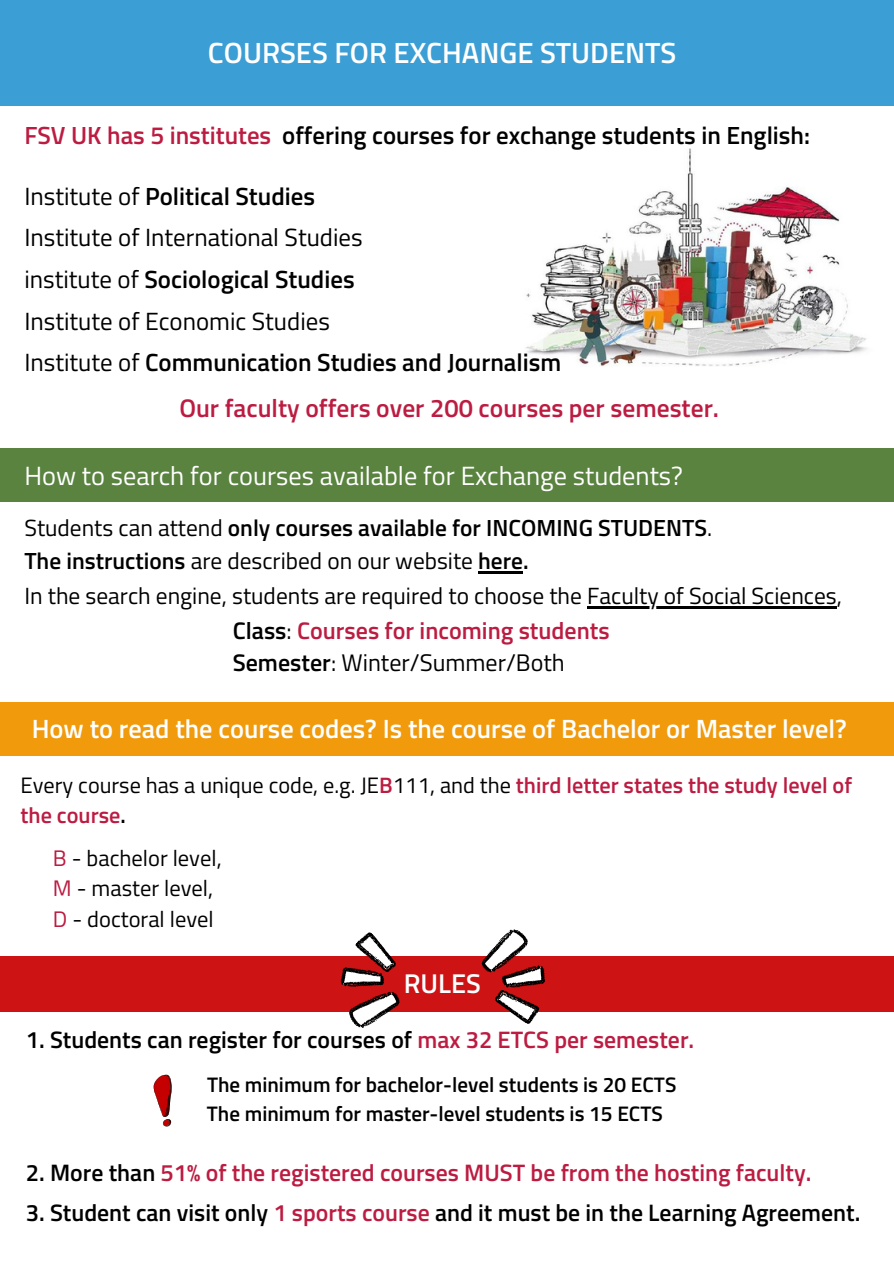
<style>
.page{position:relative;width:894px;height:1264px;background:#fff}
.page>*{position:absolute;margin:0;border:0;box-sizing:border-box;transform-origin:0 0}
.t1{font:600 29.25px "Titillium Web";color:#fff}
.t2{font:600 27.15px "Titillium Web";color:#fff}
.t3{font:600 26.4px "Titillium Web";color:#fff}
.t4{font:26.4px "Titillium Web";color:#fff}
.t5{font:600 25.5px "Titillium Web";color:#bc1c41}
.t6{font:24.9px/41.7px "Titillium Web";color:#000}
.t7{font:600 24.75px "Titillium Web";color:#000}
.t8{font:600 24px/32.7px "Titillium Web";color:#bc1c41}
.t9{font:600 23.7px "Titillium Web";color:#000}
.t10{font:600 23.7px "Titillium Web";color:#bc1c41}
.t11{font:23.4px/34.3px "Titillium Web";color:#000}
.t12{font:22.5px/30.3px "Titillium Web";color:#000}
.t13{font:22.2px/30.3px "Titillium Web";color:#000}
.t14{font:600 21px/29.2px "Titillium Web";color:#000}
.s1{color:#bc1c41}
.s2{font-weight:600}
.s3{color:#000}
.s4{font-weight:400;color:#000}
.s5{font-weight:600;color:#bc1c41}
</style>
<div class="page">
<img style="left:526px;top:148px;width:341px;height:219px">
<div style="left:0;top:448px;width:893px;height:54px;background:#59833f"></div>
<hr style="left:478px;top:571px;width:45px;height:3px;background:#000">
<hr style="left:587px;top:606px;width:249px;height:3px;background:#000">
<div style="left:0;top:0;width:893px;height:106px;background:#3b9ed4"></div>
<div style="left:0;top:702px;width:893px;height:53px;background:#f09a0c"></div>
<div style="left:0;top:956px;width:893px;height:55px;background:#cd1314"></div>
<svg style="left:154px;top:1074px;width:17px;height:52px"></svg>
<svg style="left:466px;top:929px;width:97px;height:95px"></svg>
<svg style="left:316px;top:932px;width:107px;height:96px"></svg>
<p class="t1" style="left:208px;top:30px;width:470px">COURSES FOR EXCHANGE STUDENTS</p>
<p class="t7" style="left:24px;top:116px;width:786px"><span class="s1">FSV UK has 5 institutes</span> offering courses for exchange students in English:</p>
<p class="t6" style="left:24px;top:175px;width:538px">Institute of <span class="s2">Political Studies<br></span>Institute of International Studies<br>institute of <span class="s2">Sociological Studies<br></span>Institute of Economic Studies<br>Institute of <span class="s2">Communication Studies and Journalism</span></p>
<p class="t5" style="left:179px;top:388px;width:541px">Our faculty offers over 200 courses per semester.</p>
<p class="t4" style="left:24px;top:455px;width:660px">How to search for courses available for Exchange students?</p>
<p class="t11" style="left:24px;top:510px;width:819px">Students can attend <span class="s2">only courses available for INCOMING STUDENTS</span>.<br><span class="s2">The instructions</span> are described on our website <span class="s2">here.<br></span>In the search engine, students are required to choose the Faculty of Social Sciences,</p>
<p class="t8" style="left:233px;top:613px;width:378px"><span class="s3">Class</span><span class="s4">:</span> Courses for incoming students<br><span class="s3">Semester</span><span class="s4">: Winter/Summer/Both</span></p>
<p class="t3" style="left:32px;top:708px;width:816px">How to read the course codes? Is the course of Bachelor or Master level?</p>
<p class="t13" style="left:21px;top:769px;width:832px">Every course has a unique code, e.g. JE<span class="s5">B</span>111, and the <span class="s5">third letter states the study level of the course</span><span class="s2">.</span></p>
<p class="t12" style="left:53px;top:842px;width:170px"><span class="s1">B</span> - bachelor level,<br><span class="s1">M</span> - master level,<br><span class="s1">D</span> - doctoral level</p>
<p class="t2" style="left:403px;top:962px;width:79px">RULES</p>
<p class="t9" style="left:26px;top:1021px;width:669px">1. Students can register for courses of <span class="s1">max 32 ETCS per semester.</span></p>
<p class="t14" style="left:207px;top:1069px;width:471px">The minimum for bachelor-level students is 20 ECTS<br>The minimum for master-level students is 15 ECTS</p>
<p class="t10" style="left:26px;top:1153px;width:786px"><span class="s3">2. More than</span> 51% of the registered courses MUST be from the hosting faculty.</p>
<p class="t9" style="left:26px;top:1194px;width:835px">3. Student can visit only <span class="s1">1 sports course</span> and it must be in the Learning Agreement.</p>
</div>
